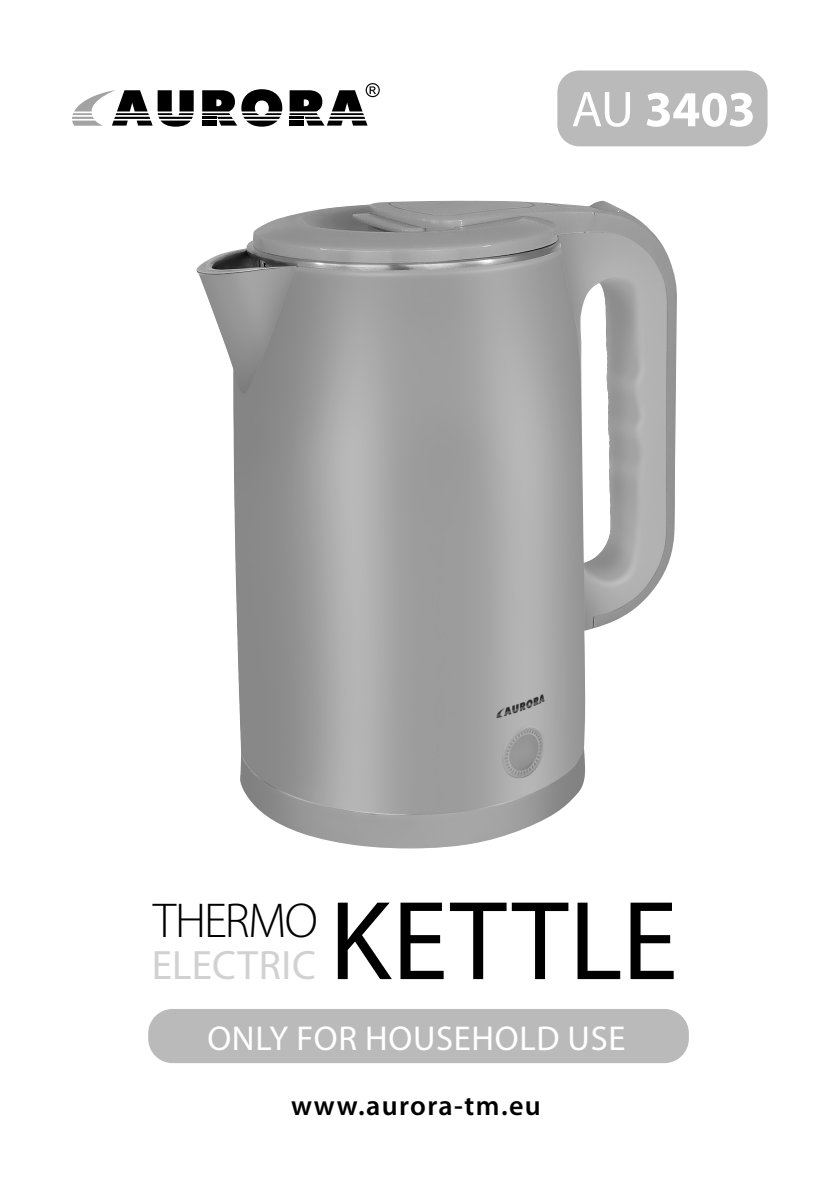
<style>
.page{position:relative;width:840px;height:1191px;background:#fff}
.page>*{position:absolute;margin:0;border:0;box-sizing:border-box;transform-origin:0 0}
.t1{font:113.4px "Myriad Pro";letter-spacing:.01em;color:#000}
.t2{font:700 50.6px "Myriad Pro";color:#fff}
.t3{font:300 49.2px "Myriad Pro";letter-spacing:-.035em;color:#000}
.t4{font:41.2px "Myriad Pro";letter-spacing:.015em;color:#d1d1d1}
.t5{font:34.6px "Myriad Pro";letter-spacing:.02em;color:#fff}
.t6{font:600 28px "Myriad Pro";letter-spacing:.05em;color:#000}
.s1{font-weight:400}
</style>
<div class="page">
<div style="left:557px;top:70px;width:210px;height:76px;background:#bababa;border-radius:22px"></div>
<svg style="left:202px;top:89px;width:80px;height:38px"></svg>
<svg style="left:72px;top:90px;width:121px;height:37px"></svg>
<svg style="left:289px;top:83px;width:90px;height:43px"></svg>
<div style="left:148px;top:1009px;width:540px;height:54px;background:#bababa;border-radius:24px"></div>
<img style="left:196px;top:200px;width:480px;height:648px">
<h2 class="t2" style="left:571px;top:81px;width:186px"><span class="s1">AU</span> 3403</h2>
<h3 class="t3" style="left:153px;top:893px;width:166px">THERMO</h3>
<p class="t4" style="left:152px;top:942px;width:166px">ELECTRIC</p>
<h1 class="t1" style="left:329px;top:879px;width:350px">KETTLE</h1>
<p class="t5" style="left:207px;top:1019px;width:419px">ONLY FOR HOUSEHOLD USE</p>
<p class="t6" style="left:291px;top:1089px;width:251px">www.aurora-tm.eu</p>
</div>
